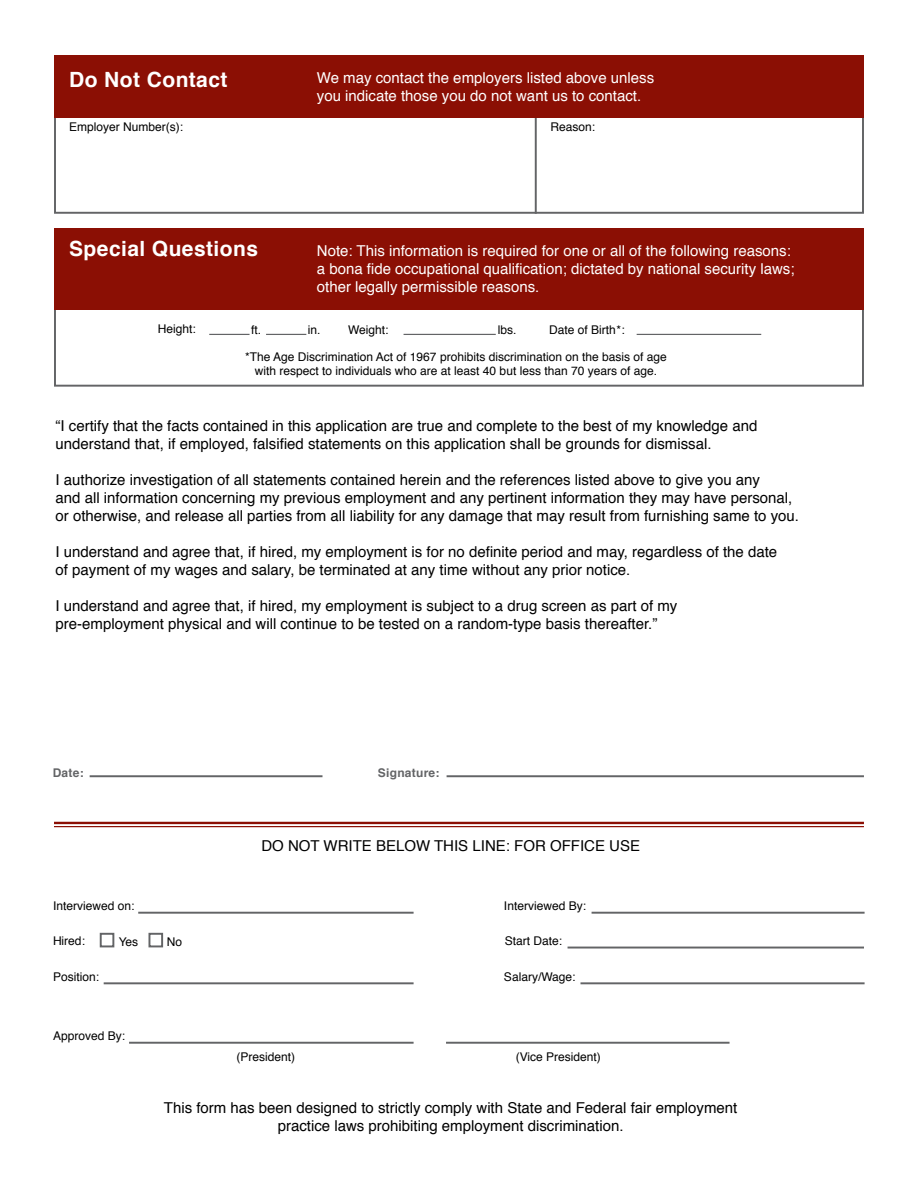
<style>
.page{position:relative;width:918px;height:1188px;background:#fff}
.page>*{position:absolute;margin:0;border:0;box-sizing:border-box;transform-origin:0 0}
.t1{font:700 21px "Helvetica";letter-spacing:.02em;color:#fff}
.t2{font:15px/18px "Helvetica";color:#000}
.t3{font:15px/18px "Helvetica";color:#fff}
.t4{font:12px/14.4px "Helvetica";color:#000;text-align:center}
.t5{font:700 12px "Helvetica";letter-spacing:.02em;color:#636466}
</style>
<div class="page">
<div style="left:54px;top:116px;width:810px;height:98px;border:2px solid #636466"></div>
<hr style="left:535px;top:95px;width:2px;height:119px;background:#636466">
<div style="left:54px;top:308px;width:810px;height:79px;border:2px solid #636466"></div>
<div style="left:54px;top:55px;width:810px;height:63px;background:#8b0f04"></div>
<div style="left:54px;top:229px;width:810px;height:81px;background:#8b0f04"></div>
<hr style="left:138px;top:912px;width:276px;height:2px;background:#636466">
<hr style="left:592px;top:912px;width:273px;height:2px;background:#636466">
<hr style="left:104px;top:982px;width:310px;height:2px;background:#636466">
<hr style="left:580px;top:982px;width:285px;height:2px;background:#636466">
<hr style="left:568px;top:947px;width:296px;height:2px;background:#636466">
<hr style="left:129px;top:1042px;width:285px;height:2px;background:#636466">
<hr style="left:446px;top:1042px;width:284px;height:2px;background:#636466">
<hr style="left:90px;top:775px;width:232px;height:2px;background:#636466">
<hr style="left:447px;top:775px;width:417px;height:2px;background:#636466">
<hr style="left:54px;top:822px;width:810px;height:2px;background:#8b0f04">
<hr style="left:54px;top:826px;width:810px;height:1px;background:#8b0f04">
<hr style="left:209px;top:334px;width:41px;height:1px;background:#636466">
<hr style="left:266px;top:334px;width:40px;height:1px;background:#636466">
<hr style="left:404px;top:334px;width:92px;height:1px;background:#636466">
<hr style="left:637px;top:334px;width:124px;height:1px;background:#636466">
<div style="left:100px;top:933px;width:14px;height:14px;border:2px solid #636466"></div>
<div style="left:149px;top:933px;width:14px;height:14px;border:2px solid #636466"></div>
<h1 class="t1" style="left:69px;top:63px;width:160px">Do Not Contact</h1>
<p class="t3" style="left:317px;top:69px;width:339px">We may contact the employers listed above unless you indicate those you do not want us to contact.</p>
<p class="t4" style="left:69px;top:120px;width:116px">Employer Number(s):</p>
<p class="t4" style="left:550px;top:120px;width:46px">Reason:</p>
<h1 class="t1" style="left:69px;top:231px;width:190px">Special Questions</h1>
<p class="t3" style="left:317px;top:242px;width:479px">Note: This information is required for one or all of the following reasons: a bona fide occupational qualification; dictated by national security laws; other legally permissible reasons.</p>
<p class="t4" style="left:158px;top:322px;width:40px">Height:</p>
<p class="t4" style="left:251px;top:323px;width:12px">ft.</p>
<p class="t4" style="left:308px;top:323px;width:14px">in.</p>
<p class="t4" style="left:498px;top:323px;width:20px">lbs.</p>
<p class="t4" style="left:245px;top:350px;width:423px">*The Age Discrimination Act of 1967 prohibits discrimination on the basis of age with respect to individuals who are at least 40 but less than 70 years of age.</p>
<p class="t4" style="left:348px;top:323px;width:42px">Weight:</p>
<p class="t4" style="left:549px;top:323px;width:77px">Date of Birth*:</p>
<p class="t2" style="left:56px;top:417px;width:704px">“I certify that the facts contained in this application are true and complete to the best of my knowledge and understand that, if employed, falsified statements on this application shall be grounds for dismissal.</p>
<p class="t2" style="left:56px;top:471px;width:745px">I authorize investigation of all statements contained herein and the references listed above to give you any<br>and all information concerning my previous employment and any pertinent information they may have personal, or otherwise, and release all parties from all liability for any damage that may result from furnishing same to you.</p>
<p class="t2" style="left:56px;top:543px;width:723px">I understand and agree that, if hired, my employment is for no definite period and may, regardless of the date of payment of my wages and salary, be terminated at any time without any prior notice.</p>
<p class="t2" style="left:56px;top:597px;width:623px">I understand and agree that, if hired, my employment is subject to a drug screen as part of my pre-employment physical and will continue to be tested on a random-type basis thereafter.”</p>
<p class="t5" style="left:53px;top:763px;width:32px">Date:</p>
<p class="t5" style="left:378px;top:763px;width:63px">Signature:</p>
<p class="t2" style="left:261px;top:838px;width:380px">DO NOT WRITE BELOW THIS LINE: FOR OFFICE USE</p>
<p class="t4" style="left:53px;top:899px;width:83px">Interviewed on:</p>
<p class="t4" style="left:504px;top:899px;width:84px">Interviewed By:</p>
<p class="t4" style="left:53px;top:934px;width:34px">Hired:</p>
<p class="t4" style="left:53px;top:970px;width:48px">Position:</p>
<p class="t4" style="left:504px;top:970px;width:73px">Salary/Wage:</p>
<p class="t4" style="left:505px;top:934px;width:59px">Start Date:</p>
<p class="t4" style="left:119px;top:935px;width:21px">Yes</p>
<p class="t4" style="left:167px;top:935px;width:17px">No</p>
<p class="t4" style="left:53px;top:1029px;width:74px">Approved By:</p>
<p class="t4" style="left:236px;top:1050px;width:60px">(President)</p>
<p class="t4" style="left:516px;top:1050px;width:87px">(Vice President)</p>
<p class="t2" style="left:164px;top:1099px;width:575px;text-align:center">This form has been designed to strictly comply with State and Federal fair employment practice laws prohibiting employment discrimination.</p>
</div>
